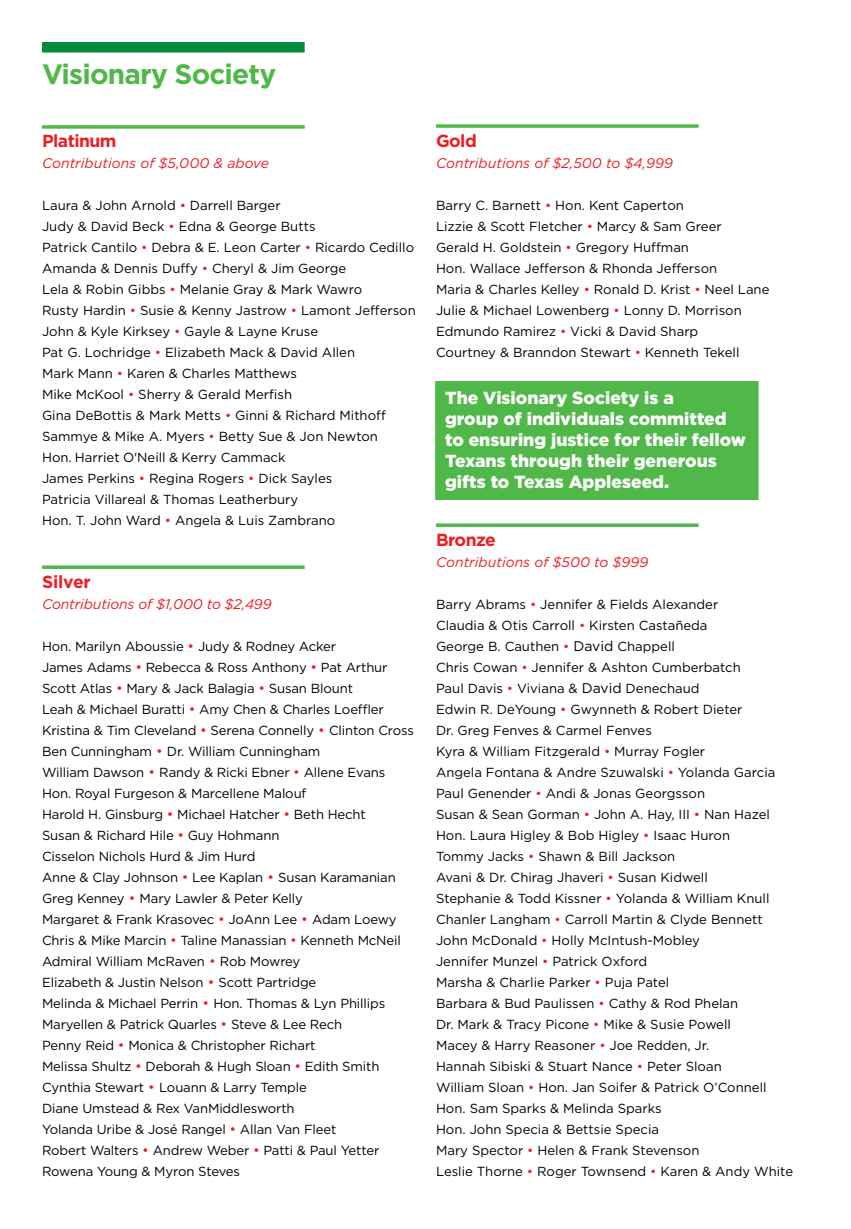
<style>
.page{position:relative;width:851px;height:1229px;background:#fff}
.page>*{position:absolute;margin:0;border:0;box-sizing:border-box;transform-origin:0 0}
.t1{font:700 28px "Gotham";letter-spacing:-.03em;color:#50b848}
.t2{font:900 17.5px/21px "Gotham";color:#fff}
.t3{font:700 17.5px "Gotham";letter-spacing:-.03em;color:#ed1d24}
.t4{font:italic 14px "Gotham";color:#ed1d24}
.t5{font:13.12px/21px "Gotham";color:#000}
.s1{color:#ed1d24}
.s2{font-size:14px;color:#ed1d24}
.s3{font-size:14px}
</style>
<div class="page">
<div style="left:435px;top:381px;width:323px;height:119px;background:#50b848"></div>
<svg style="left:42px;top:125px;width:262px;height:4px"></svg>
<svg style="left:436px;top:124px;width:262px;height:4px"></svg>
<svg style="left:42px;top:565px;width:262px;height:4px"></svg>
<svg style="left:436px;top:523px;width:262px;height:4px"></svg>
<div style="left:42px;top:42px;width:262px;height:10px;background:#008a3f"></div>
<h1 class="t1" style="left:42px;top:58px;width:236px">Visionary Society</h1>
<h2 class="t3" style="left:42px;top:131px;width:76px">Platinum</h2>
<p class="t4" style="left:42px;top:155px;width:228px">Contributions of $5,000 &amp; above</p>
<p class="t5" style="left:42px;top:195px;width:375px">Laura &amp; John Arnold <span class="s1">•</span> Darrell Barger<br>Judy &amp; David Beck <span class="s1">•</span> Edna &amp; George Butts<br>Patrick Cantilo <span class="s1">•</span> Debra &amp; E. Leon Carter <span class="s1">•</span> Ricardo Cedillo Amanda &amp; Dennis Duffy <span class="s1">•</span> Cheryl &amp; Jim George<br>Lela &amp; Robin Gibbs <span class="s1">•</span> Melanie Gray &amp; Mark Wawro<br>Rusty Hardin <span class="s1">•</span> Susie &amp; Kenny Jastrow <span class="s1">•</span> Lamont Jefferson John &amp; Kyle Kirksey <span class="s1">•</span> Gayle &amp; Layne Kruse<br>Pat G. Lochridge <span class="s1">•</span> Elizabeth Mack &amp; David Allen<br>Mark Mann <span class="s1">•</span> Karen &amp; Charles Matthews<br>Mike McKool <span class="s1">•</span> Sherry &amp; Gerald Merfish<br>Gina DeBottis &amp; Mark Metts <span class="s1">•</span> Ginni &amp; Richard Mithoff Sammye &amp; Mike A. Myers <span class="s1">•</span> Betty Sue &amp; Jon Newton<br>Hon. Harriet O'Neill &amp; Kerry Cammack<br>James Perkins <span class="s1">•</span> Regina Rogers <span class="s1">•</span> Dick Sayles<br>Patricia Villareal &amp; Thomas Leatherbury<br>Hon. T. John Ward <span class="s1">•</span> Angela &amp; Luis Zambrano</p>
<h2 class="t3" style="left:42px;top:572px;width:50px">Silver</h2>
<p class="t4" style="left:42px;top:596px;width:231px">Contributions of $1,000 to $2,499</p>
<p class="t5" style="left:42px;top:636px;width:373px">Hon. Marilyn Aboussie <span class="s2">•</span> Judy &amp; Rodney Acker<br>James Adams <span class="s2">•</span> Rebecca &amp; Ross Anthony <span class="s2">•</span> Pat Arthur Scott Atlas <span class="s2">•</span> Mary &amp; Jack Balagia <span class="s2">•</span> Susan Blount<br>Leah &amp; Michael Buratti <span class="s2">•</span> Amy Chen &amp; Charles Loeffler Kristina &amp; Tim Cleveland <span class="s2">•</span> Serena Connelly <span class="s2">•</span> Clinton Cross Ben Cunningham <span class="s2">•</span> Dr. William Cunningham<br>William Dawson <span class="s2">•</span> Randy &amp; Ricki Ebner <span class="s2">•</span> Allene Evans Hon. Royal Furgeson &amp; Marcellene Malouf<br>Harold H. Ginsburg <span class="s2">•</span> Michael Hatcher <span class="s2">•</span> Beth Hecht<br>Susan &amp; Richard Hile <span class="s2">•</span> Guy Hohmann<br>Cisselon Nichols Hurd &amp; Jim Hurd<br>Anne &amp; Clay Johnson <span class="s2">•</span> Lee Kaplan <span class="s2">•</span> Susan Karamanian Greg Kenney <span class="s2">•</span> Mary Lawler &amp; Peter Kelly<br>Margaret &amp; Frank Krasovec <span class="s2">•</span> JoAnn Lee <span class="s2">•</span> Adam Loewy Chris &amp; Mike Marcin <span class="s2">•</span> Taline Manassian <span class="s2">•</span> Kenneth McNeil Admiral William McRaven <span class="s2">•</span> Rob Mowrey<br>Elizabeth &amp; Justin Nelson <span class="s2">•</span> Scott Partridge<br>Melinda &amp; Michael Perrin <span class="s2">•</span> Hon. Thomas &amp; Lyn Phillips Maryellen &amp; Patrick Quarles <span class="s2">•</span> Steve &amp; Lee Rech<br>Penny Reid <span class="s2">•</span> Monica &amp; Christopher Richart<br>Melissa Shultz <span class="s2">•</span> Deborah &amp; Hugh Sloan <span class="s2">•</span> Edith Smith Cynthia Stewart <span class="s2">•</span> Louann &amp; Larry Temple<br>Diane Umstead &amp; Rex VanMiddlesworth<br>Yolanda Uribe &amp; José Rangel <span class="s2">•</span> Allan Van Fleet<br>Robert Walters <span class="s2">•</span> Andrew Weber <span class="s2">•</span> Patti &amp; Paul Yetter Rowena Young &amp; Myron Steves</p>
<h2 class="t3" style="left:436px;top:131px;width:42px">Gold</h2>
<p class="t4" style="left:436px;top:155px;width:238px">Contributions of $2,500 to $4,999</p>
<p class="t5" style="left:436px;top:195px;width:335px">Barry C. Barnett <span class="s1">•</span> Hon. Kent Caperton<br>Lizzie &amp; Scott Fletcher <span class="s1">•</span> Marcy &amp; Sam Greer<br>Gerald H. Goldstein <span class="s1">•</span> Gregory Huffman<br>Hon. Wallace Jefferson &amp; Rhonda Jefferson<br>Maria &amp; Charles Kelley <span class="s1">•</span> Ronald D. Krist <span class="s1">•</span> Neel Lane Julie &amp; Michael Lowenberg <span class="s1">•</span> Lonny D. Morrison Edmundo Ramirez <span class="s1">•</span> Vicki &amp; David Sharp<br>Courtney &amp; Branndon Stewart <span class="s1">•</span> Kenneth Tekell</p>
<h2 class="t2" style="left:445px;top:387px;width:302px">The Visionary Society is a<br>group of individuals committed to ensuring justice for their fellow<br>Texans through their generous gifts to Texas Appleseed.</h2>
<h2 class="t3" style="left:436px;top:530px;width:61px">Bronze</h2>
<p class="t4" style="left:436px;top:554px;width:214px">Contributions of $500 to $999</p>
<p class="t5" style="left:436px;top:594px;width:358px">Barry Abrams <span class="s1">•</span> Jennifer &amp; Fields Alexander<br>Claudia &amp; Otis Carroll <span class="s1">•</span> Kirsten Castañeda<br>George B. Cauthen <span class="s1">•</span> <span class="s3">David</span> Chappell<br>Chris Cowan <span class="s1">•</span> Jennifer &amp; Ashton Cumberbatch<br>Paul Davis <span class="s1">•</span> Viviana &amp; <span class="s3">David</span> Denechaud<br>Edwin R. DeYoung <span class="s1">•</span> Gwynneth &amp; Robert Dieter<br>Dr. Greg Fenves &amp; Carmel Fenves<br>Kyra &amp; William Fitzgerald <span class="s1">•</span> Murray Fogler<br>Angela Fontana &amp; Andre Szuwalski <span class="s1">•</span> Yolanda Garcia Paul Genender <span class="s1">•</span> Andi &amp; Jonas Georgsson<br>Susan &amp; Sean Gorman <span class="s1">•</span> John A. Hay, III <span class="s1">•</span> Nan Hazel Hon. Laura Higley &amp; Bob Higley <span class="s1">•</span> Isaac Huron<br>Tommy Jacks <span class="s1">•</span> Shawn &amp; Bill Jackson<br>Avani &amp; Dr. Chirag Jhaveri <span class="s1">•</span> Susan Kidwell<br>Stephanie &amp; Todd Kissner <span class="s1">•</span> Yolanda &amp; William Knull Chanler Langham <span class="s1">•</span> Carroll Martin &amp; Clyde Bennett John McDonald <span class="s1">•</span> Holly McIntush-Mobley<br>Jennifer Munzel <span class="s1">•</span> Patrick Oxford<br>Marsha &amp; Charlie Parker <span class="s1">•</span> Puja Patel<br>Barbara &amp; Bud Paulissen <span class="s1">•</span> Cathy &amp; Rod Phelan<br>Dr. Mark &amp; Tracy Picone <span class="s1">•</span> Mike &amp; Susie Powell<br>Macey &amp; Harry Reasoner <span class="s1">•</span> Joe Redden, Jr.<br>Hannah Sibiski &amp; Stuart Nance <span class="s1">•</span> Peter Sloan<br>William Sloan <span class="s1">•</span> Hon. Jan Soifer &amp; Patrick O’Connell Hon. Sam Sparks &amp; Melinda Sparks<br>Hon. John Specia &amp; Bettsie Specia<br>Mary Spector <span class="s1">•</span> Helen &amp; Frank Stevenson<br>Leslie Thorne <span class="s1">•</span> Roger Townsend <span class="s1">•</span> Karen &amp; Andy White</p>
</div>
